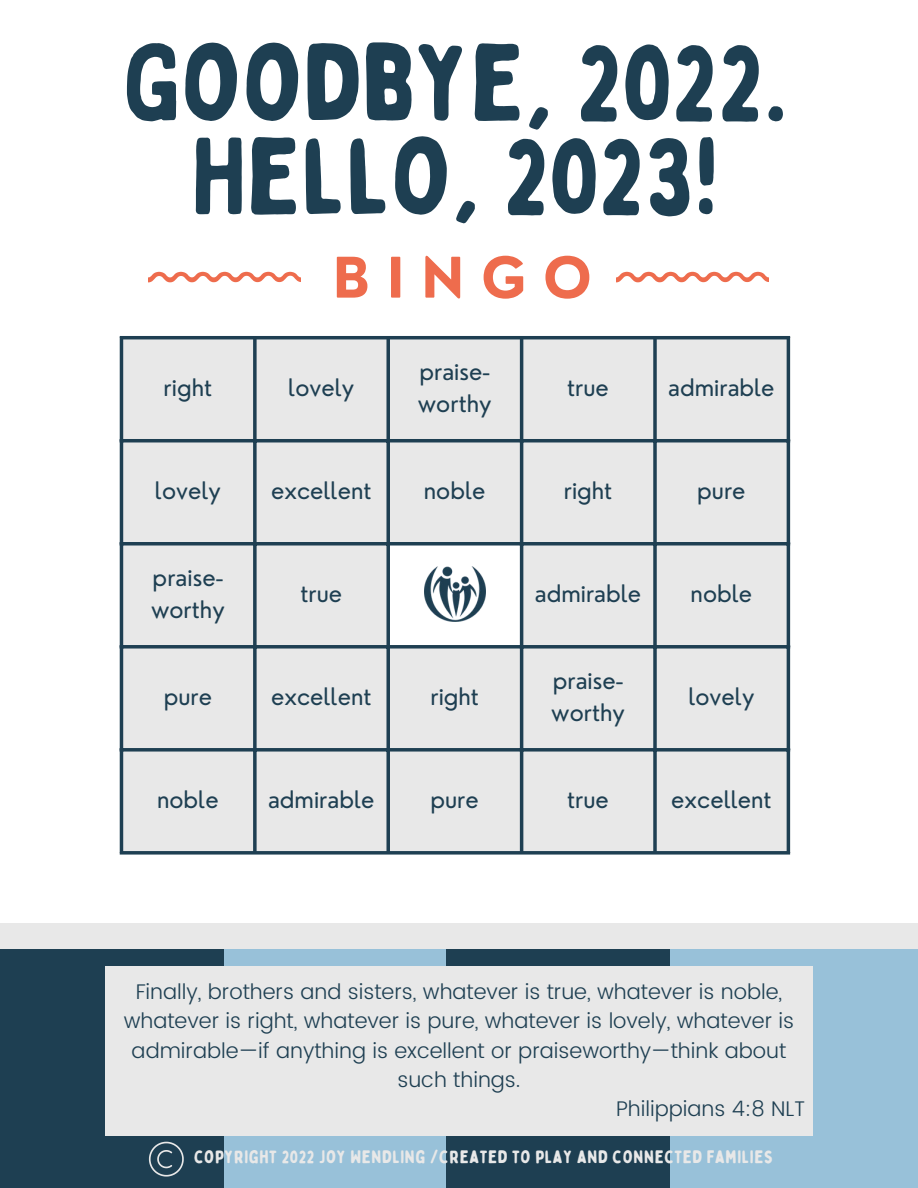
<style>
.page{position:relative;width:918px;height:1188px;background:#fff}
.page>*{position:absolute;margin:0;border:0;box-sizing:border-box;transform-origin:0 0}
.t1{font:107.7px/93.8px "Bobby Jones Soft";color:#1e3f52;text-align:center}
.t2{font:700 54.6px "Nourd";color:#ee6c4d}
.t3{font:23.55px/31.8px "Nourd";color:#1e3f52}
.t4{font:300 21.15px "Poppins";color:#1e3f52}
.t5{font:18px "Bobby Jones Soft";letter-spacing:.03em;color:#e8e8e8}
</style>
<div class="page">
<div style="left:123px;top:339px;width:664px;height:512px;background:#e8e8e8"></div>
<div style="left:388px;top:543px;width:134px;height:104px;background:#fff"></div>
<hr style="left:120px;top:339px;width:3px;height:512px;background:#1e3f52">
<svg style="left:253px;top:339px;width:4px;height:512px;background:#375364"></svg>
<svg style="left:386px;top:339px;width:4px;height:512px;background:#375364"></svg>
<hr style="left:520px;top:339px;width:3px;height:512px;background:#1e3f52">
<svg style="left:653px;top:339px;width:4px;height:512px;background:#365364"></svg>
<hr style="left:787px;top:339px;width:3px;height:512px;background:#1e3f52">
<hr style="left:120px;top:336px;width:670px;height:3px;background:#1e3f52">
<hr style="left:120px;top:439px;width:670px;height:3px;background:#1e3f52">
<svg style="left:123px;top:542px;width:664px;height:4px;background:#365364"></svg>
<svg style="left:123px;top:645px;width:664px;height:4px;background:#365364"></svg>
<svg style="left:123px;top:748px;width:664px;height:4px;background:#365364"></svg>
<svg style="left:120px;top:851px;width:670px;height:4px;background:#395666"></svg>
<svg style="left:617px;top:272px;width:152px;height:11px"></svg>
<svg style="left:149px;top:272px;width:152px;height:11px"></svg>
<div style="left:0;top:949px;width:223px;height:239px;background:#1e3f52"></div>
<div style="left:224px;top:936px;width:308px;height:252px;background:#98c1d9"></div>
<div style="left:447px;top:934px;width:223px;height:254px;background:#1e3f52"></div>
<div style="left:670px;top:934px;width:248px;height:254px;background:#98c1d9"></div>
<div style="left:0;top:923px;width:918px;height:26px;background:#e8e8e8"></div>
<div style="left:105px;top:966px;width:708px;height:170px;background:#e8e8e8"></div>
<img style="left:425px;top:566px;width:60px;height:55px">
<svg style="left:149px;top:1142px;width:35px;height:35px"></svg>
<h1 class="t1" style="left:123px;top:38px;width:666px">GOODBYE, 2022.<br>HELLO, 2023!</h1>
<h2 class="t2" style="left:333px;top:246px;width:261px">B I N G O</h2>
<p class="t3" style="left:164px;top:372px;width:50px">right</p>
<p class="t3" style="left:288px;top:372px;width:67px">lovely</p>
<p class="t3" style="left:418px;top:356px;width:75px">praise&shy;worthy</p>
<p class="t3" style="left:567px;top:372px;width:43px">true</p>
<p class="t3" style="left:668px;top:372px;width:108px">admirable</p>
<p class="t3" style="left:155px;top:475px;width:67px">lovely</p>
<p class="t3" style="left:271px;top:475px;width:102px">excellent</p>
<p class="t3" style="left:424px;top:475px;width:63px">noble</p>
<p class="t3" style="left:564px;top:475px;width:50px">right</p>
<p class="t3" style="left:697px;top:475px;width:50px">pure</p>
<p class="t3" style="left:151px;top:562px;width:75px">praise&shy;worthy</p>
<p class="t3" style="left:300px;top:578px;width:43px">true</p>
<p class="t3" style="left:535px;top:578px;width:108px">admirable</p>
<p class="t3" style="left:691px;top:578px;width:63px">noble</p>
<p class="t3" style="left:164px;top:681px;width:50px">pure</p>
<p class="t3" style="left:271px;top:681px;width:102px">excellent</p>
<p class="t3" style="left:430px;top:681px;width:50px">right</p>
<p class="t3" style="left:551px;top:665px;width:75px">praise&shy;worthy</p>
<p class="t3" style="left:688px;top:681px;width:67px">lovely</p>
<p class="t3" style="left:157px;top:784px;width:63px">noble</p>
<p class="t3" style="left:268px;top:784px;width:108px">admirable</p>
<p class="t3" style="left:430px;top:784px;width:50px">pure</p>
<p class="t3" style="left:567px;top:784px;width:43px">true</p>
<p class="t3" style="left:671px;top:784px;width:102px">excellent</p>
<p class="t4" style="left:136px;top:976px;width:648px">Finally, brothers and sisters, whatever is true, whatever is noble,</p>
<p class="t4" style="left:124px;top:1006px;width:672px">whatever is right, whatever is pure, whatever is lovely, whatever is</p>
<p class="t4" style="left:132px;top:1035px;width:656px">admirable—if anything is excellent or praiseworthy—think about</p>
<p class="t4" style="left:397px;top:1064px;width:125px">such things.</p>
<p class="t4" style="left:616px;top:1093px;width:191px">Philippians 4:8 NLT</p>
<p class="t5" style="left:194px;top:1146px;width:581px">COPYRIGHT 2022 JOY WENDLING /CREATED TO PLAY AND CONNECTED FAMILIES</p>
</div>
